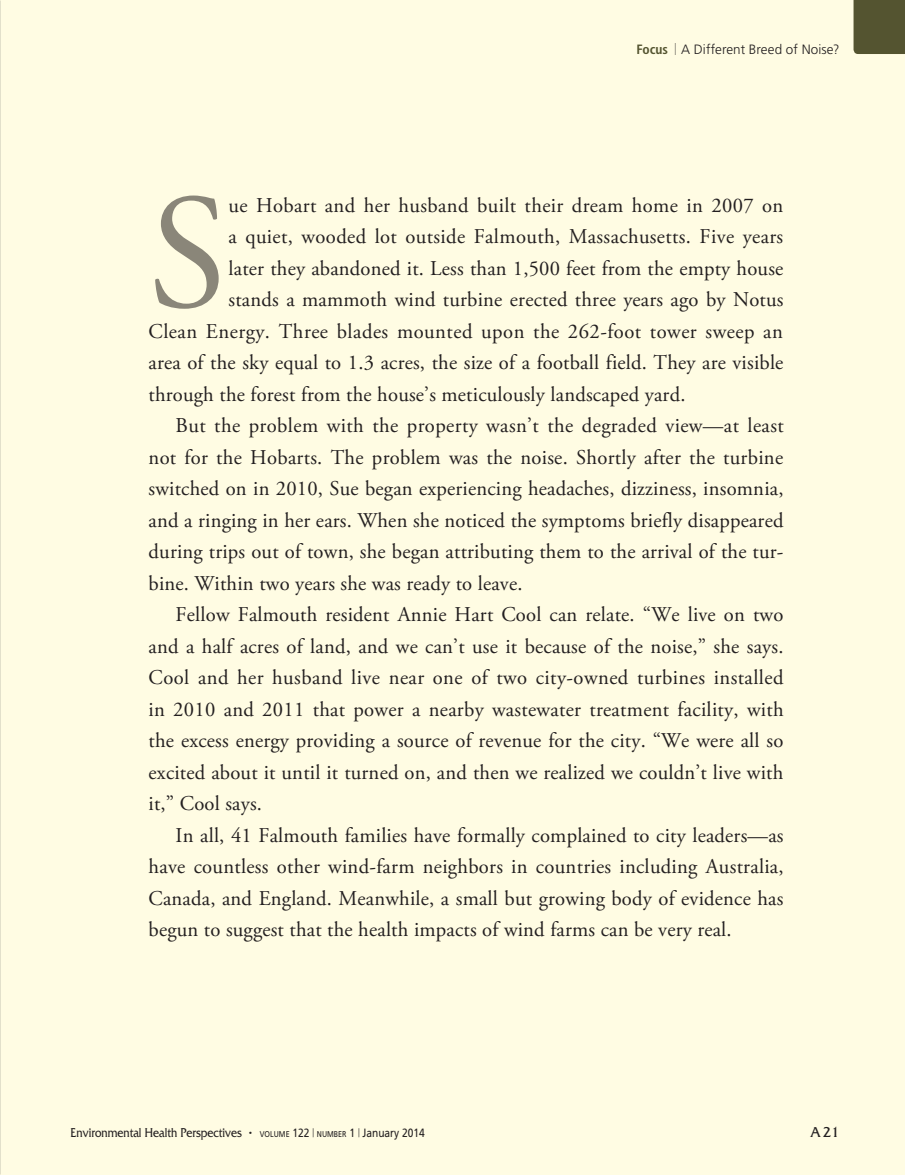
<style>
.page{position:relative;width:905px;height:1175px;background:#fff}
.page>*{position:absolute;margin:0;border:0;box-sizing:border-box;transform-origin:0 0}
.body_text_first_para{font:163.5px "Adobe Garamond Pro";color:#8a8679}
.body_text{font:21px/31.5px "Adobe Garamond Pro";letter-spacing:.01em;color:#231f20;text-align:justify}
.body_text_first_para-2{font:21px "Adobe Garamond Pro";letter-spacing:.01em;color:#231f20}
.t1{font:15px "Friz Quadrata Std";color:#231f20}
.t2{font:13.5px "Friz Quadrata Std";color:#231f20;scale:.85 1}
.t3{font:300 13.5px "Frutiger LT Std";letter-spacing:.005em;color:#231f20}
.s1{font-weight:700;font-stretch:condensed;color:#545430}
.s2{font-size:12px}
.s3{font-family:"Frutiger LT Std";font-size:8.4px}
.s4{font-family:"Frutiger LT Std";font-size:12px}
.s5{font-family:"Frutiger LT Std";font-weight:300;font-size:9px}
</style>
<div class="page">
<div style="left:0;top:0;width:904px;height:1174px;background:#fffce3"></div>
<div style="left:853px;top:0;width:51px;height:54px;background:#545430"></div>
<p class="t3" style="left:636px;top:42px;width:205px"><span class="s1">Focus</span> <span class="s2">|</span> A Different Breed of Noise?</p>
<p class="body_text_first_para" style="left:148px;top:156px;width:80px">S</p>
<p class="body_text_first_para-2" style="left:228px;top:192px;width:556px">ue Hobart and her husband built their dream home in 2007 on</p>
<p class="body_text_first_para-2" style="left:228px;top:224px;width:556px">a quiet, wooded lot outside Falmouth, Massachusetts. Five years</p>
<p class="body_text_first_para-2" style="left:228px;top:255px;width:556px">later they abandoned it. Less than 1,500 feet from the empty house</p>
<p class="body_text_first_para-2" style="left:228px;top:287px;width:556px">stands a mammoth wind turbine erected three years ago by Notus</p>
<p class="body_text_first_para-2" style="left:148px;top:318px;width:635px">Clean Energy. Three blades mounted upon the 262-foot tower sweep an</p>
<p class="body_text_first_para-2" style="left:148px;top:350px;width:636px">area of the sky equal to 1.3 acres, the size of a football field. They are visible</p>
<p class="body_text_first_para-2" style="left:148px;top:381px;width:538px">through the forest from the house’s meticulously landscaped yard.</p>
<p class="body_text" style="left:148px;top:410px;width:636px;text-indent:27px">But the problem with the property wasn’t the degraded view—at least not for the Hobarts. The problem was the noise. Shortly after the turbine switched on in 2010, Sue began experiencing headaches, dizziness, insomnia, and a ringing in her ears. When she noticed the symptoms briefly disappeared during trips out of town, she began attributing them to the arrival of the tur&shy;bine. Within two years she was ready to leave.</p>
<p class="body_text" style="left:148px;top:599px;width:636px;text-indent:27px">Fellow Falmouth resident Annie Hart Cool can relate. “We live on two and a half acres of land, and we can’t use it because of the noise,” she says.<br>Cool and her husband live near one of two city-owned turbines installed in 2010 and 2011 that power a nearby wastewater treatment facility, with the excess energy providing a source of revenue for the city. “We were all so excited about it until it turned on, and then we realized we couldn’t live with it,” Cool says.</p>
<p class="body_text" style="left:148px;top:820px;width:636px;text-indent:27px">In all, 41 Falmouth families have formally complained to city leaders—as have countless other wind-farm neighbors in countries including Australia, Canada, and England. Meanwhile, a small but growing body of evidence has begun to suggest that the health impacts of wind farms can be very real.</p>
<p class="t2" style="left:70px;top:1124px;width:418px">Environmental Health Perspectives <span class="s2">•</span> <span class="s3">VOLUME</span> <span class="s4">122</span> <span class="s5">|</span> <span class="s3">NUMBER</span> <span class="s4">1</span> <span class="s5">|</span> <span class="s4">January 2014</span></p>
<p class="t1" style="left:810px;top:1123px;width:31px">A21</p>
</div>
